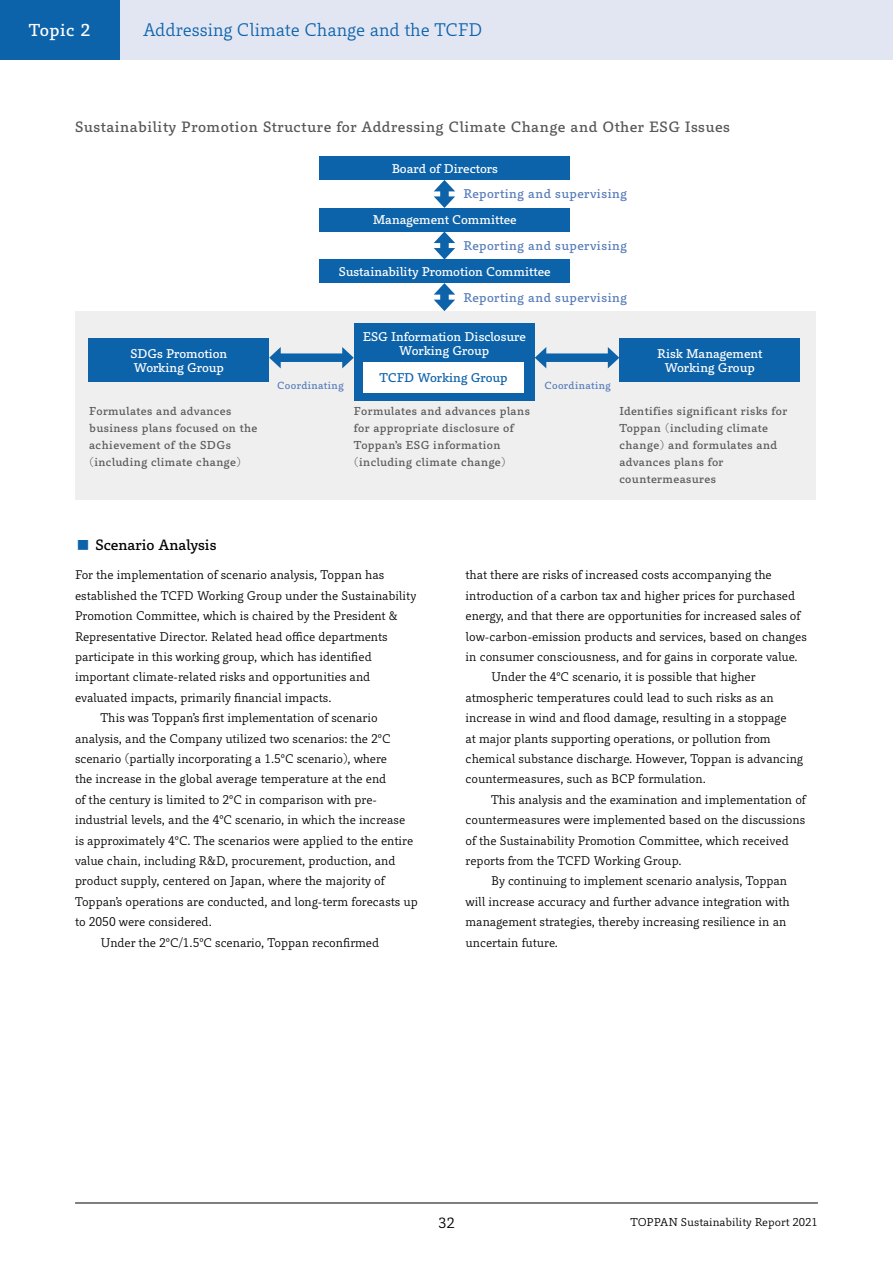
<style>
.page{position:relative;width:893px;height:1263px;background:#fff}
.page>*{position:absolute;margin:0;border:0;box-sizing:border-box;transform-origin:0 0}
.t1{font:16.95px "Toppan Bunkyu Gothic Pr 6 N";color:#0d63aa;scale:.96 1}
.t2{font:15.9px "Toppan Bunkyu Gothic Pr 6 N DB";letter-spacing:.03em;color:#fff}
.t3{font:13.8px "Toppan Bunkyu Gothic Pr 6 N DB";letter-spacing:.04em;color:#595757}
.t4{font:13.8px "Toppan Bunkyu Gothic Pr 6 N DB";color:#000}
.t5{font:13.8px "Toppan Bunkyu Gothic Pr 6 N";color:#000}
.t6{font:11.7px "Toppan Bunkyu Gothic Pr 6 N";color:#000;scale:.96 1}
.t7{font:11.7px/13.8px "Toppan Bunkyu Gothic Pr 6 N DB";color:#fff;text-align:center}
.t8{font:11.7px "Toppan Bunkyu Gothic Pr 6 N DB";letter-spacing:.04em;color:#567cb9}
.t9{font:11.7px "Toppan Bunkyu Gothic Pr 6 N DB";color:#0d63aa}
.t10{font:10.65px/17px "Toppan Bunkyu Gothic Pr 6 N DB";letter-spacing:.04em;color:#595757}
.t11{font:10.65px "Toppan Bunkyu Gothic Pr 6 N";color:#000}
.t12{font:9.6px "Toppan Bunkyu Gothic Pr 6 N DB";letter-spacing:.04em;color:#567cb9}
.s1{font-size:15.9px;color:#0d63aa}
</style>
<div class="page">
<div style="left:320px;top:156px;width:250px;height:24px;background:#0d63aa"></div>
<div style="left:320px;top:260px;width:250px;height:23px;background:#0d63aa"></div>
<div style="left:320px;top:208px;width:250px;height:23px;background:#0d63aa"></div>
<div style="left:75px;top:311px;width:741px;height:189px;background:#efefef"></div>
<div style="left:89px;top:338px;width:180px;height:44px;background:#0d63aa"></div>
<div style="left:354px;top:323px;width:181px;height:78px;background:#0d63aa"></div>
<div style="left:619px;top:338px;width:181px;height:44px;background:#0d63aa"></div>
<div style="left:277px;top:353px;width:69px;height:9px;background:#0d63aa"></div>
<svg style="left:269px;top:347px;width:12px;height:21px"></svg>
<svg style="left:342px;top:347px;width:12px;height:21px"></svg>
<div style="left:542px;top:353px;width:70px;height:9px;background:#0d63aa"></div>
<svg style="left:535px;top:347px;width:11px;height:21px"></svg>
<svg style="left:608px;top:347px;width:11px;height:21px"></svg>
<svg style="left:434px;top:283px;width:21px;height:28px"></svg>
<svg style="left:434px;top:231px;width:21px;height:29px"></svg>
<svg style="left:434px;top:180px;width:21px;height:28px"></svg>
<div style="left:363px;top:362px;width:161px;height:31px;background:#fff"></div>
<div style="left:0;top:0;width:893px;height:60px;background:#e2e6f3"></div>
<div style="left:0;top:0;width:119px;height:60px;background:#0d63aa"></div>
<hr style="left:75px;top:1203px;width:743px;height:1px;background:#000">
<h2 class="t2" style="left:29px;top:21px;width:63px">Topic 2</h2>
<h1 class="t1" style="left:143px;top:20px;width:355px">Addressing Climate Change and the TCFD</h1>
<p class="t3" style="left:75px;top:119px;width:656px">Sustainability Promotion Structure for Addressing Climate Change and Other ESG Issues</p>
<p class="t7" style="left:392px;top:162px;width:108px">Board of Directors</p>
<p class="t8" style="left:463px;top:187px;width:165px">Reporting and supervising</p>
<p class="t7" style="left:373px;top:213px;width:145px">Management Committee</p>
<p class="t8" style="left:463px;top:239px;width:165px">Reporting and supervising</p>
<p class="t7" style="left:339px;top:265px;width:213px">Sustainability Promotion Committee</p>
<p class="t7" style="left:130px;top:347px;width:99px">SDGs Promotion<br>Working Group</p>
<p class="t10" style="left:89px;top:403px;width:170px">Formulates and advances business plans focused on the achievement of the SDGs (including climate change)</p>
<p class="t8" style="left:463px;top:291px;width:165px">Reporting and supervising</p>
<p class="t7" style="left:363px;top:330px;width:165px">ESG Information Disclosure<br>Working Group</p>
<p class="t9" style="left:380px;top:371px;width:129px">TCFD Working Group</p>
<p class="t12" style="left:277px;top:380px;width:68px">Coordinating</p>
<p class="t12" style="left:544px;top:380px;width:68px">Coordinating</p>
<p class="t7" style="left:657px;top:347px;width:107px">Risk Management<br>Working Group</p>
<p class="t10" style="left:354px;top:403px;width:177px">Formulates and advances plans for appropriate disclosure of<br>Toppan’s ESG information (including climate change)</p>
<p class="t10" style="left:619px;top:403px;width:169px">Identifies significant risks for<br>Toppan (including climate change) and formulates and advances plans for countermeasures</p>
<p class="t4" style="left:75px;top:537px;width:143px"><span class="s1">■</span> Scenario Analysis</p>
<p class="t6" style="left:75px;top:568px;width:324px">For the implementation of scenario analysis, Toppan has</p>
<p class="t6" style="left:75px;top:589px;width:357px">established the TCFD Working Group under the Sustainability</p>
<p class="t6" style="left:75px;top:609px;width:338px">Promotion Committee, which is chaired by the President &amp;</p>
<p class="t6" style="left:75px;top:630px;width:327px">Representative Director. Related head office departments</p>
<p class="t6" style="left:75px;top:650px;width:311px">participate in this working group, which has identified</p>
<p class="t6" style="left:75px;top:670px;width:309px">important climate-related risks and opportunities and</p>
<p class="t6" style="left:75px;top:691px;width:269px">evaluated impacts, primarily financial impacts.</p>
<p class="t6" style="left:101px;top:711px;width:290px">This was Toppan’s first implementation of scenario</p>
<p class="t6" style="left:75px;top:732px;width:330px">analysis, and the Company utilized two scenarios: the 2ºC</p>
<p class="t6" style="left:75px;top:752px;width:327px">scenario (partially incorporating a 1.5ºC scenario), where</p>
<p class="t6" style="left:75px;top:772px;width:326px">the increase in the global average temperature at the end</p>
<p class="t6" style="left:75px;top:793px;width:316px">of the century is limited to 2ºC in comparison with pre-</p>
<p class="t6" style="left:75px;top:813px;width:346px">industrial levels, and the 4ºC scenario, in which the increase</p>
<p class="t6" style="left:75px;top:834px;width:354px">is approximately 4ºC. The scenarios were applied to the entire</p>
<p class="t6" style="left:75px;top:854px;width:335px">value chain, including R&amp;D, procurement, production, and</p>
<p class="t6" style="left:75px;top:874px;width:324px">product supply, centered on Japan, where the majority of</p>
<p class="t6" style="left:75px;top:895px;width:359px">Toppan’s operations are conducted, and long-term forecasts up</p>
<p class="t6" style="left:75px;top:915px;width:144px">to 2050 were considered.</p>
<p class="t6" style="left:101px;top:936px;width:292px">Under the 2ºC/1.5ºC scenario, Toppan reconfirmed</p>
<p class="t6" style="left:466px;top:568px;width:321px">that there are risks of increased costs accompanying the</p>
<p class="t6" style="left:466px;top:589px;width:345px">introduction of a carbon tax and higher prices for purchased</p>
<p class="t6" style="left:466px;top:609px;width:350px">energy, and that there are opportunities for increased sales of</p>
<p class="t6" style="left:466px;top:630px;width:357px">low-carbon-emission products and services, based on changes</p>
<p class="t6" style="left:466px;top:650px;width:348px">in consumer consciousness, and for gains in corporate value.</p>
<p class="t6" style="left:491px;top:670px;width:277px">Under the 4ºC scenario, it is possible that higher</p>
<p class="t6" style="left:466px;top:691px;width:323px">atmospheric temperatures could lead to such risks as an</p>
<p class="t6" style="left:466px;top:711px;width:336px">increase in wind and flood damage, resulting in a stoppage</p>
<p class="t6" style="left:466px;top:732px;width:319px">at major plants supporting operations, or pollution from</p>
<p class="t6" style="left:466px;top:752px;width:353px">chemical substance discharge. However, Toppan is advancing</p>
<p class="t6" style="left:466px;top:772px;width:252px">countermeasures, such as BCP formulation.</p>
<p class="t6" style="left:491px;top:793px;width:329px">This analysis and the examination and implementation of</p>
<p class="t6" style="left:466px;top:813px;width:355px">countermeasures were implemented based on the discussions</p>
<p class="t6" style="left:466px;top:834px;width:338px">of the Sustainability Promotion Committee, which received</p>
<p class="t6" style="left:466px;top:854px;width:226px">reports from the TCFD Working Group.</p>
<p class="t6" style="left:491px;top:874px;width:310px">By continuing to implement scenario analysis, Toppan</p>
<p class="t6" style="left:466px;top:895px;width:339px">will increase accuracy and further advance integration with</p>
<p class="t6" style="left:466px;top:915px;width:336px">management strategies, thereby increasing resilience in an</p>
<p class="t6" style="left:466px;top:936px;width:98px">uncertain future.</p>
<p class="t5" style="left:438px;top:1215px;width:18px">32</p>
<p class="t11" style="left:631px;top:1216px;width:189px">TOPPAN Sustainability Report 2021</p>
</div>
